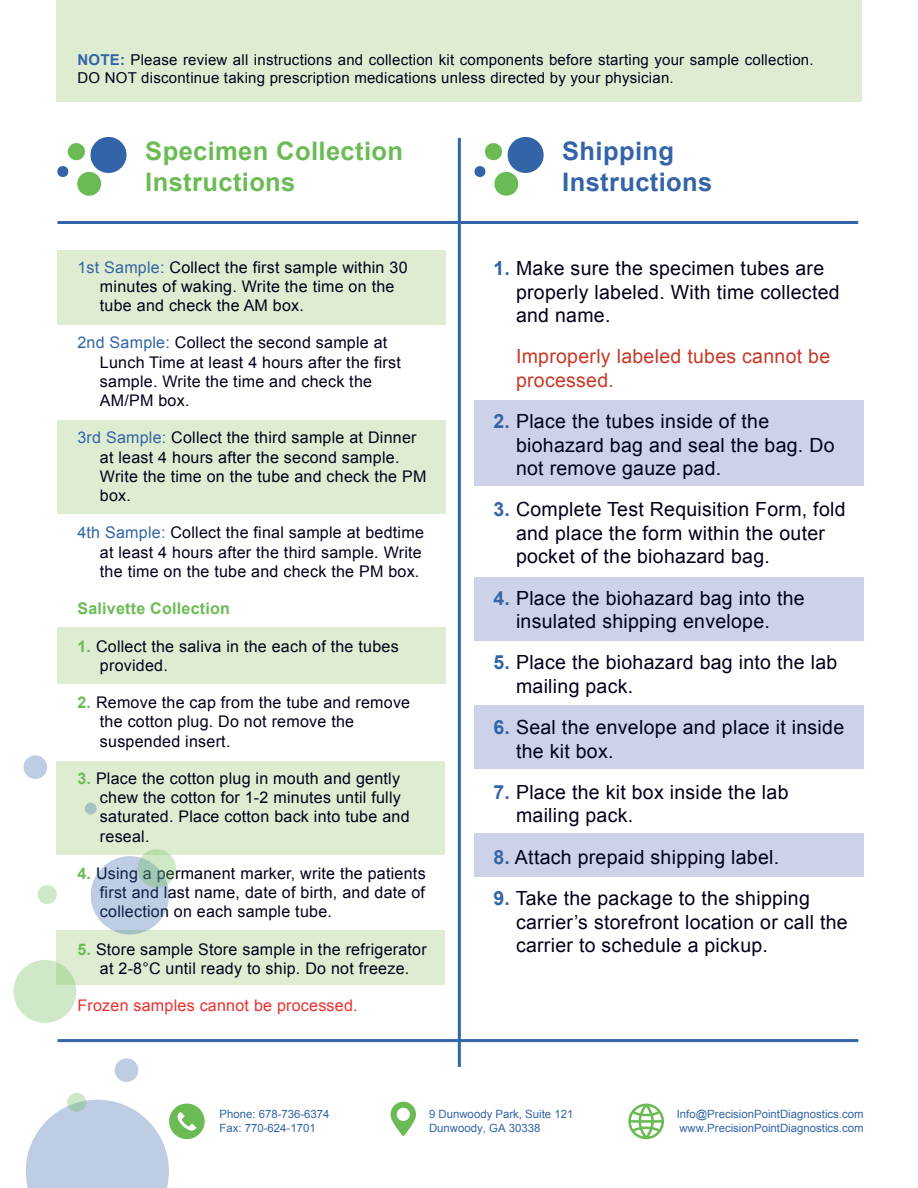
<style>
.page{position:relative;width:918px;height:1188px;background:#fff}
.page>*{position:absolute;margin:0;border:0;box-sizing:border-box;transform-origin:0 0}
.t1{font:700 25.5px/30.6px "Arial";letter-spacing:.015em;color:#6bbb54}
.t2{font:700 25.5px/30.6px "Arial";letter-spacing:.015em;color:#3364a7}
.t3{font:19.5px/23.4px "Arial";letter-spacing:.015em;color:#00021a}
.t4{font:19.5px/23.4px "Arial";letter-spacing:.015em;color:#c73926}
.t5{font:16.05px/19.2px "Arial";letter-spacing:.015em;color:#00021a}
.t6{font:16.05px "Arial";letter-spacing:.015em;color:#ee2f2d}
.t7{font:700 16.05px "Arial";letter-spacing:.015em;color:#6bbb54}
.t8{font:15px/18px "Arial";letter-spacing:.015em;color:#00021a}
.t9{font:11.4px/13.6px "Arial";color:#3364a7}
.s1{font-weight:700;color:#3364a7}
.s2{color:#3364a7}
.s3{font-weight:700;color:#6bbb54}
</style>
<div class="page">
<div style="left:57px;top:420px;width:389px;height:94px;background:#deedd1"></div>
<div style="left:57px;top:627px;width:389px;height:57px;background:#deedd1"></div>
<div style="left:57px;top:250px;width:389px;height:74px;background:#deedd1"></div>
<div style="left:474px;top:400px;width:390px;height:86px;background:#ced2e8"></div>
<div style="left:474px;top:577px;width:390px;height:64px;background:#ced2e8"></div>
<div style="left:474px;top:705px;width:390px;height:64px;background:#ced2e8"></div>
<div style="left:474px;top:833px;width:390px;height:44px;background:#ced2e8"></div>
<div style="left:56px;top:931px;width:388px;height:54px;background:#deedd1"></div>
<div style="left:56px;top:761px;width:388px;height:93px;background:#deedd1"></div>
<svg style="left:57px;top:137px;width:70px;height:59px"></svg>
<div style="left:57px;top:0;width:805px;height:102px;background:#deedd1"></div>
<hr style="left:458px;top:138px;width:3px;height:929px;background:#3364a7">
<hr style="left:57px;top:221px;width:801px;height:3px;background:#3364a7">
<hr style="left:57px;top:1039px;width:801px;height:3px;background:#3364a7">
<svg style="left:474px;top:137px;width:70px;height:59px"></svg>
<div style="left:91px;top:856px;width:78px;height:79px;background:#becde3;border-radius:50%"></div>
<svg style="left:13px;top:960px;width:63px;height:63px;background:#cde8c5"></svg>
<svg style="left:138px;top:849px;width:38px;height:39px"></svg>
<div style="left:24px;top:755px;width:23px;height:24px;background:#becde3;border-radius:50%"></div>
<div style="left:115px;top:1058px;width:23px;height:24px;background:#becde3;border-radius:50%"></div>
<div style="left:85px;top:803px;width:12px;height:11px;background:#a7c1c3;border-radius:50%"></div>
<div style="left:38px;top:885px;width:19px;height:19px;background:#cfe9c8;border-radius:50%"></div>
<svg style="left:391px;top:1102px;width:25px;height:34px"></svg>
<svg style="left:26px;top:1100px;width:179px;height:88px"></svg>
<svg style="left:628px;top:1104px;width:36px;height:35px"></svg>
<svg style="left:67px;top:1093px;width:19px;height:19px"></svg>
<p class="t8" style="left:77px;top:52px;width:738px"><span class="s1">NOTE:</span> Please review all instructions and collection kit components before starting your sample collection.<br>DO NOT discontinue taking prescription medications unless directed by your physician.</p>
<h1 class="t1" style="left:145px;top:138px;width:259px">Specimen Collection<br>Instructions</h1>
<h1 class="t2" style="left:562px;top:138px;width:152px">Shipping<br>Instructions</h1>
<p class="t5" style="left:100px;top:259px;width:309px;text-indent:-23px"><span class="s2">1st Sample:</span> Collect the first sample within 30 minutes of waking. Write the time on the tube and check the AM box.</p>
<p class="t5" style="left:100px;top:335px;width:302px;text-indent:-23px"><span class="s2">2nd Sample:</span> Collect the second sample at<br>Lunch Time at least 4 hours after the first sample. Write the time and check the<br>AM/PM box.</p>
<p class="t5" style="left:100px;top:430px;width:328px;text-indent:-23px"><span class="s2">3rd Sample:</span> Collect the third sample at Dinner at least 4 hours after the second sample.<br>Write the time on the tube and check the PM box.</p>
<p class="t5" style="left:100px;top:525px;width:325px;text-indent:-23px"><span class="s2">4th Sample:</span> Collect the final sample at bedtime at least 4 hours after the third sample. Write the time on the tube and check the PM box.</p>
<p class="t7" style="left:77px;top:603px;width:154px">Salivette Collection</p>
<p class="t5" style="left:100px;top:638px;width:300px;text-indent:-23px"><span class="s3">1.</span> Collect the saliva in the each of the tubes provided.</p>
<p class="t5" style="left:100px;top:694px;width:312px;text-indent:-23px"><span class="s3">2.</span> Remove the cap from the tube and remove the cotton plug. Do not remove the suspended insert.</p>
<p class="t5" style="left:100px;top:770px;width:311px;text-indent:-23px"><span class="s3">3.</span> Place the cotton plug in mouth and gently chew the cotton for 1-2 minutes until fully saturated. Place cotton back into tube and reseal.</p>
<p class="t5" style="left:100px;top:865px;width:327px;text-align:justify;text-indent:-23px"><span class="s3">4.</span> Using a permanent marker, write the patients first and last name, date of birth, and date of collection on each sample tube.</p>
<p class="t5" style="left:77px;top:941px;width:351px;text-align:center"><span class="s3">5.</span> Store sample Store sample in the refrigerator at 2-8°C until ready to ship. Do not freeze.</p>
<p class="t6" style="left:77px;top:999px;width:282px">Frozen samples cannot be processed.</p>
<p class="t3" style="left:516px;top:258px;width:325px;text-indent:-23px"><span class="s1">1.</span> Make sure the specimen tubes are properly labeled. With time collected and name.</p>
<p class="t4" style="left:516px;top:347px;width:316px">Improperly labeled tubes cannot be processed.</p>
<p class="t3" style="left:516px;top:411px;width:320px;text-indent:-23px"><span class="s1">2.</span> Place the tubes inside of the biohazard bag and seal the bag. Do not remove gauze pad.</p>
<p class="t3" style="left:516px;top:500px;width:331px;text-indent:-23px"><span class="s1">3.</span> Complete Test Requisition Form, fold and place the form within the outer pocket of the biohazard bag.</p>
<p class="t3" style="left:516px;top:588px;width:290px;text-indent:-23px"><span class="s1">4.</span> Place the biohazard bag into the insulated shipping envelope.</p>
<p class="t3" style="left:516px;top:653px;width:323px;text-indent:-23px"><span class="s1">5.</span> Place the biohazard bag into the lab mailing pack.</p>
<p class="t3" style="left:516px;top:717px;width:330px;text-indent:-23px"><span class="s1">6.</span> Seal the envelope and place it inside the kit box.</p>
<p class="t3" style="left:516px;top:782px;width:274px;text-indent:-23px"><span class="s1">7.</span> Place the kit box inside the lab mailing pack.</p>
<p class="t3" style="left:494px;top:847px;width:287px"><span class="s1">8.</span> Attach prepaid shipping label.</p>
<p class="t3" style="left:516px;top:888px;width:333px;text-indent:-23px"><span class="s1">9.</span> Take the package to the shipping carrier’s storefront location or call the carrier to schedule a pickup.</p>
<p class="t9" style="left:219px;top:1108px;width:112px">Phone: 678-736-6374<br>Fax: 770-624-1701</p>
<p class="t9" style="left:429px;top:1108px;width:146px">9 Dunwoody Park, Suite 121<br>Dunwoody, GA 30338</p>
<p class="t9" style="left:677px;top:1108px;width:188px">Info@PrecisionPointDiagnostics.com www.PrecisionPointDiagnostics.com</p>
</div>
